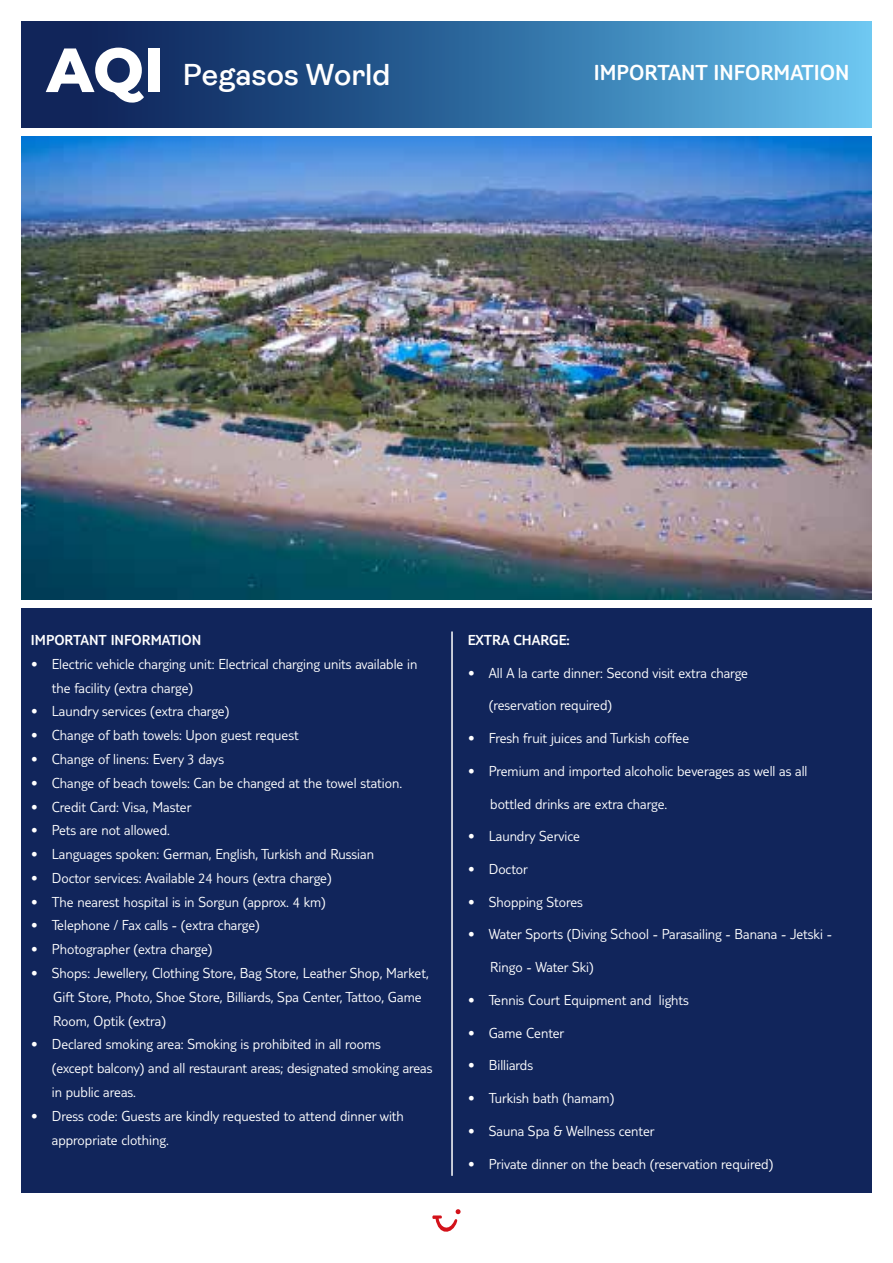
<style>
.page{position:relative;width:893px;height:1263px;background:#fff}
.page>*{position:absolute;margin:0;border:0;box-sizing:border-box;transform-origin:0 0}
.t1{font:600 30px "Ambit";color:#fff}
.t2{font:300 22.5px "TUI Type Pro";color:#fff}
.t3{font:300 15px/23.9px "TUI Type Pro";color:#fff}
.t4{font:300 15px "TUI Type Pro";color:#fff}
</style>
<div class="page">
<svg style="left:21px;top:21px;width:851px;height:107px;background:#336c9f"></svg>
<div style="left:21px;top:608px;width:851px;height:585px;background:#11255b"></div>
<svg style="left:432px;top:1209px;width:29px;height:23px"></svg>
<img style="left:21px;top:136px;width:851px;height:464px">
<svg style="left:46px;top:48px;width:98px;height:55px"></svg>
<div style="left:148px;top:48px;width:12px;height:44px;background:#fff"></div>
<hr style="left:451px;top:631px;width:2px;height:545px;background:#fff">
<h1 class="t1" style="left:183px;top:58px;width:209px">Pegasos World</h1>
<h2 class="t2" style="left:594px;top:60px;width:257px">IMPORTANT INFORMATION</h2>
<p class="t4" style="left:31px;top:631px;width:172px">IMPORTANT INFORMATION</p>
<p class="t3" style="left:52px;top:652px;width:367px;text-indent:-21px">• Electric vehicle charging unit: Electrical charging units available in the facility (extra charge)</p>
<p class="t3" style="left:31px;top:699px;width:200px">• Laundry services (extra charge)</p>
<p class="t3" style="left:31px;top:723px;width:269px">• Change of bath towels: Upon guest request</p>
<p class="t3" style="left:31px;top:747px;width:195px">• Change of linens: Every 3 days</p>
<p class="t3" style="left:31px;top:770px;width:373px">• Change of beach towels: Can be changed at the towel station.</p>
<p class="t3" style="left:31px;top:794px;width:162px">• Credit Card: Visa, Master</p>
<p class="t3" style="left:31px;top:818px;width:141px">• Pets are not allowed.</p>
<p class="t3" style="left:31px;top:842px;width:345px">• Languages spoken: German, English, Turkish and Russian</p>
<p class="t3" style="left:31px;top:866px;width:302px">• Doctor services: Available 24 hours (extra charge)</p>
<p class="t3" style="left:31px;top:889px;width:296px">• The nearest hospital is in Sorgun (approx. 4 km)</p>
<p class="t3" style="left:31px;top:913px;width:231px">• Telephone / Fax calls - (extra charge)</p>
<p class="t3" style="left:31px;top:937px;width:183px">• Photographer (extra charge)</p>
<p class="t3" style="left:53px;top:961px;width:377px;text-indent:-22px">• Shops: Jewellery, Clothing Store, Bag Store, Leather Shop, Market,<br>Gift Store, Photo, Shoe Store, Billiards, Spa Center, Tattoo, Game<br>Room, Optik (extra)</p>
<p class="t3" style="left:52px;top:1032px;width:382px;text-indent:-21px">• Declared smoking area: Smoking is prohibited in all rooms<br>(except balcony) and all restaurant areas; designated smoking areas in public areas.</p>
<p class="t3" style="left:52px;top:1104px;width:354px;text-indent:-21px">• Dress code: Guests are kindly requested to attend dinner with appropriate clothing.</p>
<p class="t4" style="left:468px;top:631px;width:103px">EXTRA CHARGE:</p>
<p class="t3" style="left:489px;top:656px;width:261px;line-height:32.7px;text-indent:-21px">• All A la carte dinner: Second visit extra charge (reservation required)</p>
<p class="t3" style="left:468px;top:726px;width:223px">• Fresh fruit juices and Turkish coffee</p>
<p class="t3" style="left:490px;top:754px;width:319px;line-height:32.7px;text-indent:-22px">• Premium and imported alcoholic beverages as well as all bottled drinks are extra charge.</p>
<p class="t3" style="left:468px;top:824px;width:114px">• Laundry Service</p>
<p class="t3" style="left:468px;top:857px;width:62px">• Doctor</p>
<p class="t3" style="left:468px;top:889px;width:117px">• Shopping Stores</p>
<p class="t3" style="left:490px;top:918px;width:343px;line-height:32.7px;text-indent:-22px">• Water Sports (Diving School - Parasailing - Banana - Jetski -<br>Ringo - Water Ski)</p>
<p class="t3" style="left:468px;top:988px;width:223px">• Tennis Court Equipment and lights</p>
<p class="t3" style="left:468px;top:1020px;width:98px">• Game Center</p>
<p class="t3" style="left:468px;top:1053px;width:67px">• Billiards</p>
<p class="t3" style="left:468px;top:1086px;width:148px">• Turkish bath (hamam)</p>
<p class="t3" style="left:468px;top:1118px;width:188px">• Sauna Spa &amp; Wellness center</p>
<p class="t3" style="left:468px;top:1151px;width:307px">• Private dinner on the beach (reservation required)</p>
</div>
